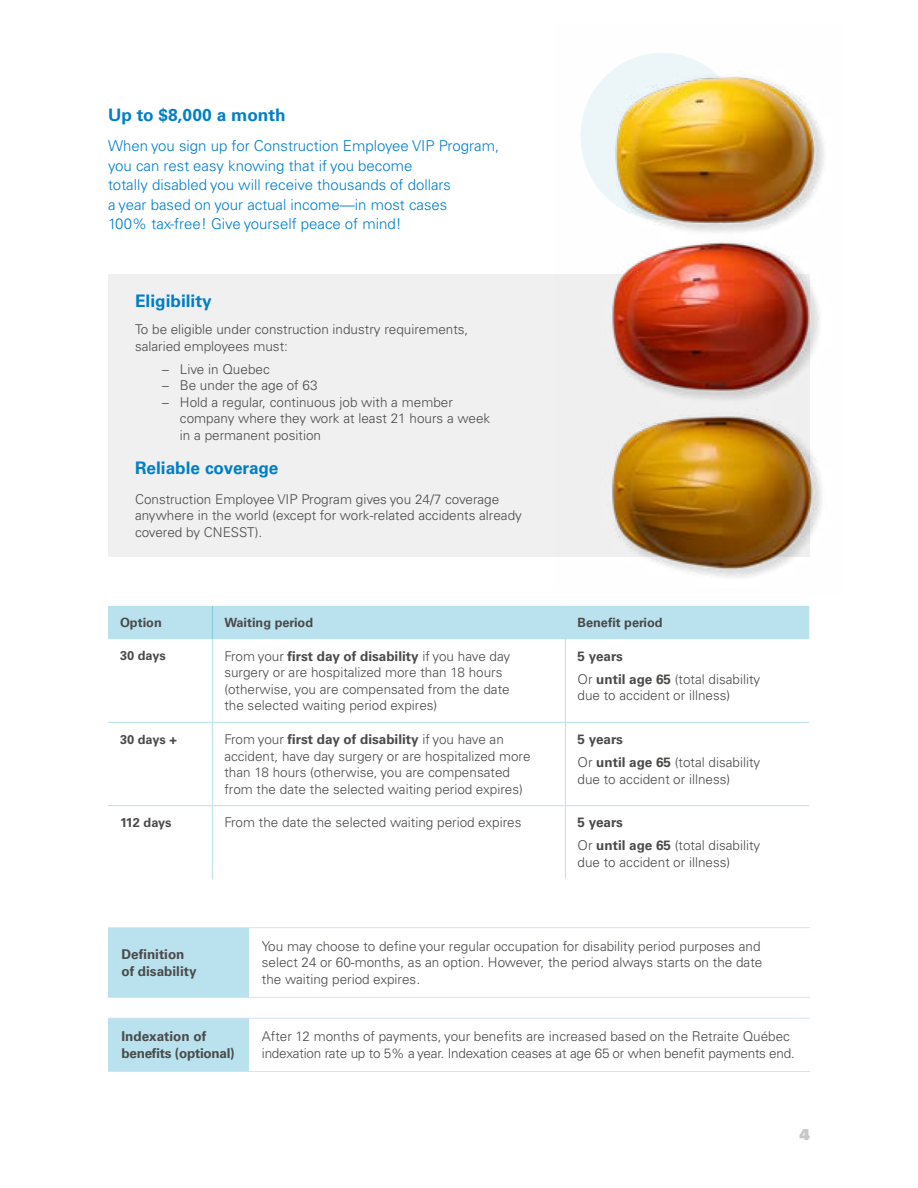
<style>
.page{position:relative;width:918px;height:1188px;background:#fff}
.page>*{position:absolute;margin:0;border:0;box-sizing:border-box;transform-origin:0 0}
.t1{font:700 17.25px "Univers LT Pro 65";color:#007fc8}
.t2{font:300 15px/19.5px "Univers LT Pro 45";color:#007fc8}
.t3{font:15px "Univers LT Pro 85 X Black";color:#c7c7c6}
.t4{font:300 13.5px/16.5px "Univers LT Pro 45";color:#4a4a49}
.t5{font:700 13.5px/16.5px "Univers LT Pro 65";color:#4a4a49}
.t6{font:700 13.5px/16.5px "Univers LT Pro 65";letter-spacing:-.02em;color:#4a4a49}
.t7{font:700 12.75px "Univers LT Pro 65";color:#4a4a49}
.s1{font-family:"Univers LT Pro 65";font-weight:700}
.s2{font-family:"Univers LT Pro 45";font-weight:300}
</style>
<div class="page">
<div style="left:108px;top:274px;width:702px;height:283px;background:#f0f0f0"></div>
<div style="left:108px;top:606px;width:701px;height:33px;background:#b9e1ee"></div>
<hr style="left:212px;top:639px;width:1px;height:83px;background:#b9e1ee">
<hr style="left:565px;top:639px;width:1px;height:83px;background:#b9e1ee">
<hr style="left:108px;top:722px;width:104px;height:1px;background:#b9e1ee">
<hr style="left:212px;top:722px;width:354px;height:1px;background:#b9e1ee">
<hr style="left:212px;top:723px;width:1px;height:82px;background:#b9e1ee">
<hr style="left:566px;top:722px;width:243px;height:1px;background:#b9e1ee">
<hr style="left:565px;top:723px;width:1px;height:82px;background:#b9e1ee">
<hr style="left:108px;top:805px;width:104px;height:1px;background:#b9e1ee">
<hr style="left:212px;top:805px;width:354px;height:1px;background:#b9e1ee">
<hr style="left:212px;top:806px;width:1px;height:73px;background:#b9e1ee">
<hr style="left:566px;top:805px;width:243px;height:1px;background:#b9e1ee">
<hr style="left:565px;top:806px;width:1px;height:73px;background:#b9e1ee">
<hr style="left:565px;top:606px;width:1px;height:33px;background:#b9e1ee">
<hr style="left:212px;top:606px;width:1px;height:33px;background:#7ccbe0">
<div style="left:108px;top:928px;width:140px;height:69px;background:#b9e1ee"></div>
<hr style="left:108px;top:927px;width:140px;height:1px;background:#d3e3f6">
<hr style="left:248px;top:927px;width:562px;height:1px;background:#d3e3f6">
<hr style="left:108px;top:997px;width:140px;height:1px;background:#d3e3f6">
<hr style="left:248px;top:997px;width:562px;height:1px;background:#d3e3f6">
<div style="left:108px;top:1018px;width:140px;height:53px;background:#b9e1ee"></div>
<hr style="left:108px;top:1018px;width:140px;height:1px;background:#d3e3f6">
<hr style="left:248px;top:1018px;width:562px;height:1px;background:#d3e3f6">
<hr style="left:108px;top:1071px;width:140px;height:1px;background:#d3e3f6">
<hr style="left:248px;top:1071px;width:562px;height:1px;background:#d3e3f6">
<img style="left:580px;top:53px;width:244px;height:525px">
<p class="t1" style="left:108px;top:102px;width:179px">Up to $8,000 a month</p>
<p class="t2" style="left:108px;top:136px;width:393px">When you sign up for Construction Employee VIP Program, you can rest easy knowing that if you become<br>totally disabled you will receive thousands of dollars<br>a year based on your actual income—in most cases<br>100% tax-free! Give yourself peace of mind!</p>
<p class="t1" style="left:135px;top:289px;width:78px">Eligibility</p>
<p class="t4" style="left:135px;top:321px;width:335px">To be eligible under construction industry requirements, salaried employees must:</p>
<p class="t4" style="left:162px;top:360px;width:109px">– Live in Quebec</p>
<p class="t4" style="left:162px;top:377px;width:157px">– Be under the age of 63</p>
<p class="t4" style="left:180px;top:393px;width:312px;text-indent:-18px">– Hold a regular, continuous job with a member company where they work at least 21 hours a week in a permanent position</p>
<p class="t1" style="left:135px;top:455px;width:145px">Reliable coverage</p>
<p class="t4" style="left:135px;top:490px;width:388px">Construction Employee VIP Program gives you 24/7 coverage anywhere in the world (except for work-related accidents already covered by CNESST).</p>
<p class="t7" style="left:120px;top:614px;width:43px">Option</p>
<p class="t7" style="left:224px;top:614px;width:90px">Waiting period</p>
<p class="t7" style="left:578px;top:614px;width:87px">Benefit period</p>
<p class="t7" style="left:120px;top:647px;width:47px">30 days</p>
<p class="t4" style="left:224px;top:647px;width:287px">From your <span class="s1">first day of disability</span> if you have day surgery or are hospitalized more than 18 hours (otherwise, you are compensated from the date the selected waiting period expires)</p>
<p class="t5" style="left:578px;top:647px;width:47px">5 years</p>
<p class="t4" style="left:578px;top:670px;width:184px">Or <span class="s1">until age 65</span> (total disability due to accident or illness)</p>
<p class="t7" style="left:120px;top:730px;width:58px">30 days +</p>
<p class="t5" style="left:224px;top:730px;width:281px"><span class="s2">From your</span> first day of disability <span class="s2">if you have an</span></p>
<p class="t4" style="left:224px;top:747px;width:308px">accident, have day surgery or are hospitalized more than 18 hours (otherwise, you are compensated from the date the selected waiting period expires)</p>
<p class="t5" style="left:578px;top:730px;width:47px">5 years</p>
<p class="t4" style="left:578px;top:754px;width:184px">Or <span class="s1">until age 65</span> (total disability due to accident or illness)</p>
<p class="t7" style="left:120px;top:813px;width:53px">112 days</p>
<p class="t4" style="left:224px;top:814px;width:299px">From the date the selected waiting period expires</p>
<p class="t5" style="left:578px;top:814px;width:47px">5 years</p>
<p class="t4" style="left:578px;top:837px;width:184px">Or <span class="s1">until age 65</span> (total disability due to accident or illness)</p>
<p class="t5" style="left:122px;top:946px;width:77px">Definition of disability</p>
<p class="t4" style="left:262px;top:938px;width:502px">You may choose to define your regular occupation for disability period purposes and select 24 or 60-months, as an option. However, the period always starts on the date the waiting period expires.</p>
<p class="t6" style="left:122px;top:1028px;width:115px">Indexation of benefits (optional)</p>
<p class="t4" style="left:262px;top:1028px;width:534px">After 12 months of payments, your benefits are increased based on the Retraite Québec indexation rate up to 5% a year. Indexation ceases at age 65 or when benefit payments end.</p>
<p class="t3" style="left:799px;top:1125px;width:12px">4</p>
</div>
